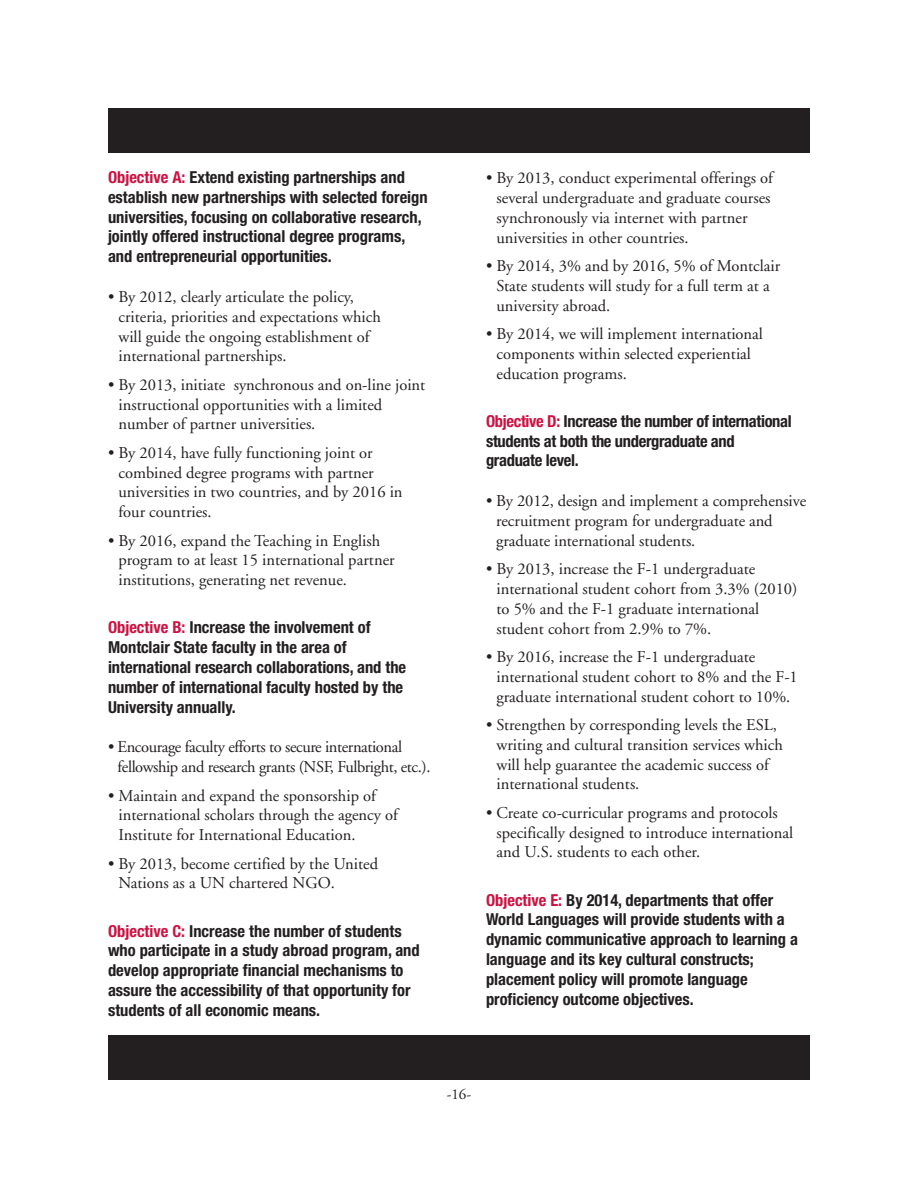
<style>
.page{position:relative;width:918px;height:1188px;background:#fff}
.page>*{position:absolute;margin:0;border:0;box-sizing:border-box;transform-origin:0 0}
.t1{font:16.5px/19.8px "Adobe Garamond";color:#231f20}
.t2{font:700 condensed 16.5px/19.8px "Helvetica Neue";color:#231f20}
.t3{font:16.5px/19.8px "Adobe Garamond";letter-spacing:-.025em;color:#231f20}
.t4{font:700 condensed 16.5px/19.8px "Helvetica Neue";letter-spacing:-.02em;color:#231f20}
.t5{font:15px "Adobe Garamond";color:#231f20}
.s1{color:#cd1141}
</style>
<div class="page">
<div style="left:108px;top:1035px;width:702px;height:45px;background:#231f20"></div>
<div style="left:108px;top:108px;width:702px;height:44px;background:#231f20"></div>
<p class="t2" style="left:108px;top:169px;width:321px"><span class="s1">Objective A:</span> Extend existing partnerships and establish new partnerships with selected foreign universities, focusing on collaborative research, jointly offered instructional degree programs, and entrepreneurial opportunities.</p>
<p class="t1" style="left:118px;top:288px;width:264px;text-indent:-10px">• By 2012, clearly articulate the policy, criteria, priorities and expectations which will guide the ongoing establishment of international partnerships.</p>
<p class="t1" style="left:118px;top:376px;width:308px;text-indent:-10px">• By 2013, initiate synchronous and on-line joint instructional opportunities with a limited number of partner universities.</p>
<p class="t1" style="left:118px;top:444px;width:286px;text-indent:-10px">• By 2014, have fully functioning joint or combined degree programs with partner universities in two countries, and by 2016 in four countries.</p>
<p class="t1" style="left:118px;top:532px;width:278px;text-indent:-10px">• By 2016, expand the Teaching in English program to at least 15 international partner institutions, generating net revenue.</p>
<p class="t2" style="left:108px;top:619px;width:300px"><span class="s1">Objective B:</span> Increase the involvement of Montclair State faculty in the area of international research collaborations, and the number of international faculty hosted by the University annually.</p>
<p class="t3" style="left:118px;top:739px;width:314px;text-indent:-10px">• Encourage faculty efforts to secure international fellowship and research grants (NSF, Fulbright, etc.).</p>
<p class="t1" style="left:119px;top:787px;width:281px;text-indent:-10px">• Maintain and expand the sponsorship of international scholars through the agency of<br>Institute for International Education.</p>
<p class="t1" style="left:119px;top:855px;width:261px;text-indent:-10px">• By 2013, become certified by the United<br>Nations as a UN chartered NGO.</p>
<p class="t2" style="left:108px;top:922px;width:313px"><span class="s1">Objective C:</span> Increase the number of students who participate in a study abroad program, and develop appropriate financial mechanisms to assure the accessibility of that opportunity for students of all economic means.</p>
<p class="t1" style="left:497px;top:169px;width:278px;text-indent:-10px">• By 2013, conduct experimental offerings of several undergraduate and graduate courses synchronously via internet with partner universities in other countries.</p>
<p class="t1" style="left:497px;top:257px;width:285px;text-indent:-10px">• By 2014, 3% and by 2016, 5% of Montclair<br>State students will study for a full term at a university abroad.</p>
<p class="t1" style="left:497px;top:325px;width:268px;text-indent:-10px">• By 2014, we will implement international components within selected experiential education programs.</p>
<p class="t4" style="left:486px;top:412px;width:307px"><span class="s1">Objective D:</span> Increase the number of international students at both the undergraduate and graduate level.</p>
<p class="t1" style="left:496px;top:492px;width:311px;text-indent:-10px">• By 2012, design and implement a comprehensive recruitment program for undergraduate and graduate international students.</p>
<p class="t1" style="left:497px;top:560px;width:302px;text-indent:-10px">• By 2013, increase the F-1 undergraduate international student cohort from 3.3% (2010) to 5% and the F-1 graduate international student cohort from 2.9% to 7%.</p>
<p class="t1" style="left:497px;top:648px;width:303px;text-indent:-10px">• By 2016, increase the F-1 undergraduate international student cohort to 8% and the F-1 graduate international student cohort to 10%.</p>
<p class="t1" style="left:497px;top:716px;width:288px;text-indent:-10px">• Strengthen by corresponding levels the ESL, writing and cultural transition services which will help guarantee the academic success of international students.</p>
<p class="t1" style="left:497px;top:804px;width:298px;text-indent:-10px">• Create co-curricular programs and protocols specifically designed to introduce international and U.S. students to each other.</p>
<p class="t2" style="left:486px;top:891px;width:314px"><span class="s1">Objective E:</span> By 2014, departments that offer World Languages will provide students with a dynamic communicative approach to learning a language and its key cultural constructs; placement policy will promote language proficiency outcome objectives.</p>
<p class="t5" style="left:447px;top:1089px;width:26px">-16-</p>
</div>
